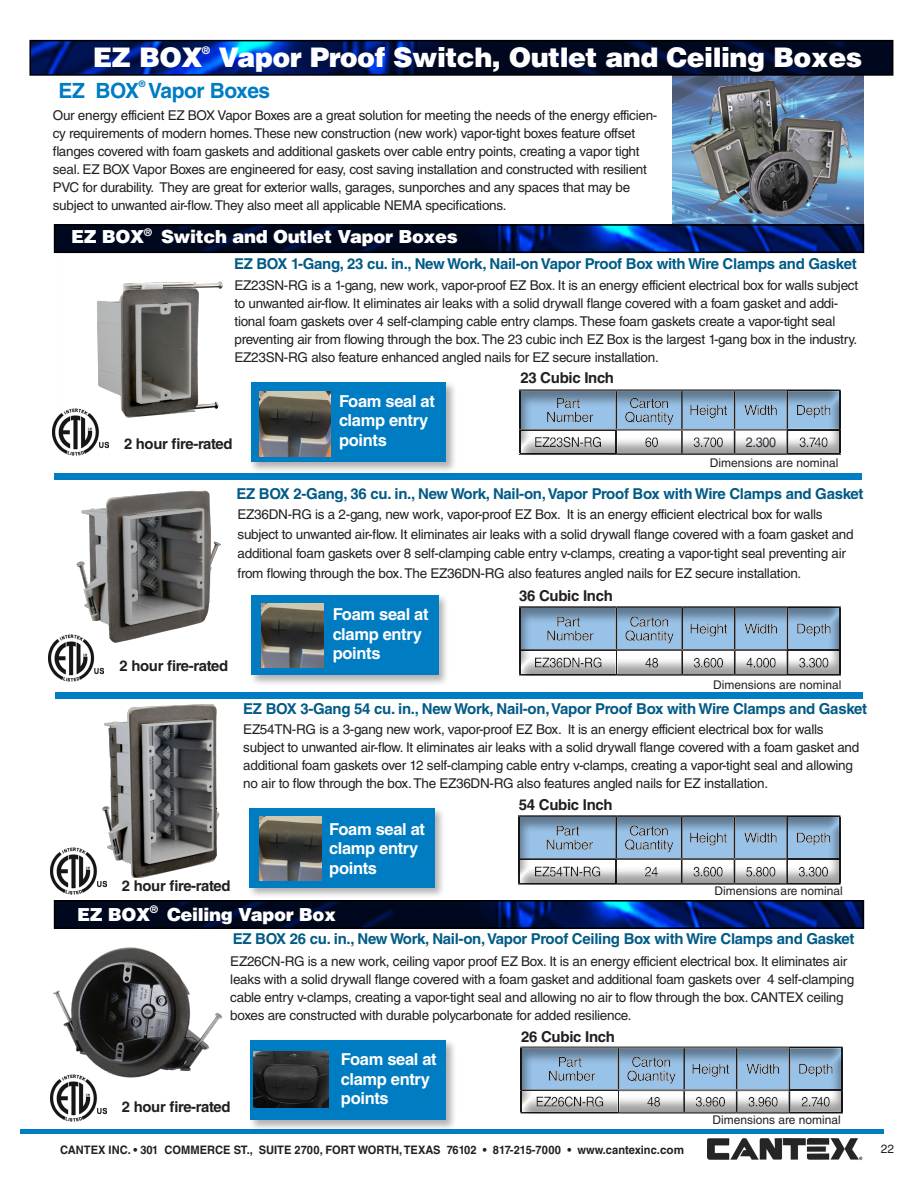
<style>
.page{position:relative;width:918px;height:1188px;background:#fff}
.page>*{position:absolute;margin:0;border:0;box-sizing:border-box;transform-origin:0 0}
.t1{font:900 27px "Helvetica LT Pro";letter-spacing:-.02em;color:#fff}
.t2{font:700 21px "Helvetica LT Std";letter-spacing:-.02em;color:#007cc2}
.t3{font:900 18px "Helvetica LT Pro";letter-spacing:-.02em;color:#fff}
.t4{font:700 16.5px/19.5px "Helvetica LT Std";letter-spacing:-.02em;color:#fff}
.t5{font:700 15px "Helvetica LT Std";letter-spacing:-.02em;color:#005b86}
.t6{font:700 15px "Helvetica LT Std";letter-spacing:-.02em;color:#231f20}
.t7{font:700 14.85px "Helvetica LT Std";letter-spacing:-.02em;color:#231f20}
.t8{font:13.65px "Helvetica LT Std";color:#383c43;scale:.92 1}
.t9{font:13.5px/18px "Helvetica LT Std";letter-spacing:-.02em;color:#231f20}
.t10{font:12px "Helvetica LT Std";color:#231f20}
.t11{font:700 11.7px "Helvetica LT Std";color:#231f20;scale:.95 1}
.t12{font:900 10.5px "Helvetica LT Pro";color:#fff}
.t13{font:700 9px "Helvetica LT Std";color:#007cc2}
</style>
<div class="page">
<img style="left:707px;top:1139px;width:156px;height:21px">
<div style="left:249px;top:380px;width:208px;height:94px;background:#231f20;opacity:.35"></div>
<div style="left:251px;top:382px;width:195px;height:80px;background:#007cc2"></div>
<img style="left:673px;top:76px;width:191px;height:148px">
<img style="left:32px;top:43px;width:858px;height:30px">
<div style="left:29px;top:40px;width:864px;height:36px;border:2px solid #000"></div>
<hr style="left:20px;top:1130px;width:864px;height:4px;background:#007cc2">
<img style="left:684px;top:77px;width:175px;height:146px">
<img style="left:57px;top:227px;width:804px;height:23px">
<div style="left:54px;top:224px;width:810px;height:29px;border:2px solid #000"></div>
<img style="left:97px;top:281px;width:126px;height:137px">
<img style="left:53px;top:408px;width:55px;height:47px">
<div style="left:505px;top:382px;width:350px;height:89px;background:#231f20;opacity:.43"></div>
<div style="left:54px;top:473px;width:807px;height:7px;background:#007cc2"></div>
<img style="left:48px;top:636px;width:56px;height:45px">
<div style="left:505px;top:601px;width:350px;height:91px;background:#231f20;opacity:.43"></div>
<div style="left:56px;top:693px;width:807px;height:6px;background:#007cc2"></div>
<img style="left:51px;top:850px;width:55px;height:44px">
<div style="left:504px;top:810px;width:350px;height:91px;background:#231f20;opacity:.43"></div>
<img style="left:57px;top:903px;width:804px;height:23px">
<div style="left:54px;top:900px;width:810px;height:29px;border:2px solid #000"></div>
<img style="left:50px;top:947px;width:173px;height:162px">
<img style="left:51px;top:1074px;width:55px;height:47px">
<div style="left:506px;top:1038px;width:351px;height:92px;background:#231f20;opacity:.43"></div>
<img style="left:260px;top:392px;width:70px;height:64px">
<div style="left:249px;top:593px;width:201px;height:93px;background:#231f20;opacity:.35"></div>
<div style="left:251px;top:595px;width:187px;height:80px;background:#007cc2"></div>
<img style="left:261px;top:603px;width:62px;height:64px">
<div style="left:247px;top:806px;width:199px;height:93px;background:#231f20;opacity:.35"></div>
<div style="left:249px;top:808px;width:186px;height:80px;background:#007cc2"></div>
<img style="left:259px;top:816px;width:62px;height:64px">
<div style="left:248px;top:1038px;width:209px;height:93px;background:#231f20;opacity:.35"></div>
<div style="left:250px;top:1040px;width:196px;height:80px;background:#007cc2"></div>
<img style="left:253px;top:1052px;width:76px;height:55px">
<img style="left:63px;top:490px;width:158px;height:163px">
<img style="left:62px;top:692px;width:187px;height:186px">
<p class="t1" style="left:93px;top:40px;width:111px">EZ BOX</p>
<p class="t12" style="left:202px;top:43px;width:10px">®</p>
<p class="t1" style="left:219px;top:40px;width:645px">Vapor Proof Switch, Outlet and Ceiling Boxes</p>
<p class="t2" style="left:59px;top:77px;width:213px">EZ BOX Vapor Boxes</p>
<p class="t13" style="left:139px;top:78px;width:8px">®</p>
<p class="t9" style="left:53px;top:106px;width:606px">Our energy efficient EZ BOX Vapor Boxes are a great solution for meeting the needs of the energy efficien&shy;cy requirements of modern homes. These new construction (new work) vapor-tight boxes feature offset flanges covered with foam gaskets and additional gaskets over cable entry points, creating a vapor tight seal. EZ BOX Vapor Boxes are engineered for easy, cost saving installation and constructed with resilient PVC for durability. They are great for exterior walls, garages, sunporches and any spaces that may be subject to unwanted air-flow. They also meet all applicable NEMA specifications.</p>
<p class="t3" style="left:71px;top:225px;width:388px">EZ BOX<sup>®</sup> Switch and Outlet Vapor Boxes</p>
<p class="t5" style="left:234px;top:255px;width:624px">EZ BOX 1-Gang, 23 cu. in., New Work, Nail-on Vapor Proof Box with Wire Clamps and Gasket</p>
<p class="t9" style="left:235px;top:276px;width:625px">EZ23SN-RG is a 1-gang, new work, vapor-proof EZ Box. It is an energy efficient electrical box for walls subject to unwanted air-flow. It eliminates air leaks with a solid drywall flange covered with a foam gasket and addi&shy;tional foam gaskets over 4 self-clamping cable entry clamps. These foam gaskets create a vapor-tight seal preventing air from flowing through the box. The 23 cubic inch EZ Box is the largest 1-gang box in the industry.<br>EZ23SN-RG also feature enhanced angled nails for EZ secure installation.</p>
<p class="t6" style="left:520px;top:368px;width:95px">23 Cubic Inch</p>
<p class="t4" style="left:339px;top:391px;width:97px">Foam seal at clamp entry points</p>
<p class="t8" style="left:746px;top:434px;width:34px">2.300</p>
<p class="t10" style="left:710px;top:456px;width:130px">Dimensions are nominal</p>
<p class="t5" style="left:236px;top:485px;width:629px">EZ BOX 2-Gang, 36 cu. in., New Work, Nail-on, Vapor Proof Box with Wire Clamps and Gasket</p>
<p class="t7" style="left:124px;top:435px;width:110px">2 hour fire-rated</p>
<p class="t9" style="left:238px;top:505px;width:618px;line-height:19.5px">EZ36DN-RG is a 2-gang, new work, vapor-proof EZ Box. It is an energy efficient electrical box for walls subject to unwanted air-flow. It eliminates air leaks with a solid drywall flange covered with a foam gasket and additional foam gaskets over 8 self-clamping cable entry v-clamps, creating a vapor-tight seal preventing air from flowing through the box. The EZ36DN-RG also features angled nails for EZ secure installation.</p>
<p class="t7" style="left:120px;top:657px;width:110px">2 hour fire-rated</p>
<p class="t7" style="left:122px;top:877px;width:110px">2 hour fire-rated</p>
<p class="t4" style="left:333px;top:604px;width:97px">Foam seal at clamp entry points</p>
<p class="t6" style="left:519px;top:587px;width:95px">36 Cubic Inch</p>
<p class="t10" style="left:713px;top:677px;width:130px">Dimensions are nominal</p>
<p class="t5" style="left:243px;top:699px;width:625px">EZ BOX 3-Gang 54 cu. in., New Work, Nail-on, Vapor Proof Box with Wire Clamps and Gasket</p>
<p class="t9" style="left:243px;top:721px;width:618px">EZ54TN-RG is a 3-gang new work, vapor-proof EZ Box. It is an energy efficient electrical box for walls subject to unwanted air-flow. It eliminates air leaks with a solid drywall flange covered with a foam gasket and additional foam gaskets over 12 self-clamping cable entry v-clamps, creating a vapor-tight seal and allowing no air to flow through the box. The EZ36DN-RG also features angled nails for EZ installation.</p>
<p class="t4" style="left:329px;top:819px;width:97px">Foam seal at clamp entry points</p>
<p class="t6" style="left:519px;top:795px;width:95px">54 Cubic Inch</p>
<p class="t10" style="left:714px;top:884px;width:130px">Dimensions are nominal</p>
<p class="t3" style="left:77px;top:902px;width:261px">EZ BOX<sup>®</sup> Ceiling Vapor Box</p>
<p class="t5" style="left:233px;top:929px;width:623px">EZ BOX 26 cu. in., New Work, Nail-on, Vapor Proof Ceiling Box with Wire Clamps and Gasket</p>
<p class="t9" style="left:230px;top:952px;width:625px">EZ26CN-RG is a new work, ceiling vapor proof EZ Box. It is an energy efficient electrical box. It eliminates air leaks with a solid drywall flange covered with a foam gasket and additional foam gaskets over 4 self-clamping cable entry v-clamps, creating a vapor-tight seal and allowing no air to flow through the box. CANTEX ceiling boxes are constructed with durable polycarbonate for added resilience.</p>
<p class="t7" style="left:122px;top:1098px;width:110px">2 hour fire-rated</p>
<p class="t4" style="left:341px;top:1049px;width:97px">Foam seal at clamp entry points</p>
<p class="t6" style="left:521px;top:1028px;width:95px">26 Cubic Inch</p>
<p class="t10" style="left:712px;top:1113px;width:130px">Dimensions are nominal</p>
<p class="t11" style="left:60px;top:1143px;width:658px">CANTEX INC. • 301 COMMERCE ST., SUITE 2700, FORT WORTH, TEXAS 76102 • 817-215-7000 • www.cantexinc.com</p>
<p class="t10" style="left:881px;top:1142px;width:15px">22</p>
</div>
